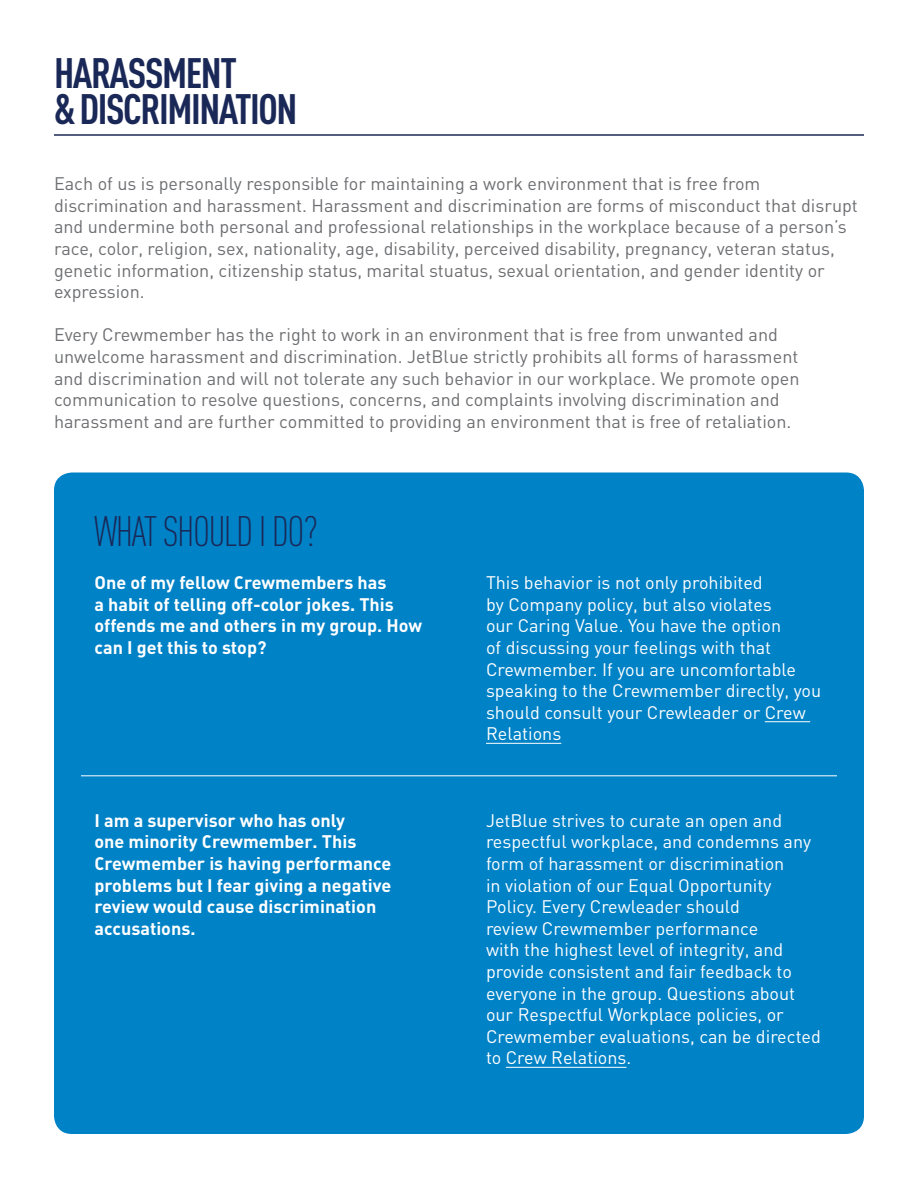
<style>
.page{position:relative;width:918px;height:1188px;background:#fff}
.page>*{position:absolute;margin:0;border:0;box-sizing:border-box;transform-origin:0 0}
.t1{font:700 42px/36px "DIN Cond";letter-spacing:-.035em;color:#1a2857}
.t2{font:300 42px "DIN Cond";letter-spacing:-.035em;color:#1a2857}
.t3{font:18px/21.6px "DIN";color:#6d6e71}
.t4{font:18px/21.6px "DIN";color:#fff}
.t5{font:700 18px/21.6px "DIN";color:#fff}
</style>
<div class="page">
<div style="left:54px;top:472px;width:810px;height:662px;background:#0082c7;border-radius:18px"></div>
<hr style="left:765px;top:721px;width:45px;height:1px;background:#fff">
<hr style="left:486px;top:743px;width:75px;height:1px;background:#fff">
<hr style="left:506px;top:1067px;width:121px;height:1px;background:#fff">
<hr style="left:54px;top:134px;width:810px;height:2px;background:#1a2857">
<hr style="left:81px;top:775px;width:756px;height:1px;background:#fff">
<h1 class="t1" style="left:54px;top:54px;width:245px">HARASSMENT<br>&amp; DISCRIMINATION</h1>
<p class="t3" style="left:54px;top:173px;width:805px">Each of us is personally responsible for maintaining a work environment that is free from discrimination and harassment. Harassment and discrimination are forms of misconduct that disrupt and undermine both personal and professional relationships in the workplace because of a person’s race, color, religion, sex, nationality, age, disability, perceived disability, pregnancy, veteran status, genetic information, citizenship status, marital stuatus, sexual orientation, and gender identity or expression.</p>
<p class="t3" style="left:54px;top:324px;width:747px">Every Crewmember has the right to work in an environment that is free from unwanted and unwelcome harassment and discrimination. JetBlue strictly prohibits all forms of harassment and discrimination and will not tolerate any such behavior in our workplace. We promote open communication to resolve questions, concerns, and complaints involving discrimination and harassment and are further committed to providing an environment that is free of retaliation.</p>
<h1 class="t2" style="left:94px;top:507px;width:225px">WHAT SHOULD I DO?</h1>
<p class="t5" style="left:94px;top:571px;width:329px">One of my fellow Crewmembers has<br>a habit of telling off-color jokes. This offends me and others in my group. How can I get this to stop?</p>
<p class="t5" style="left:94px;top:809px;width:298px">I am a supervisor who has only<br>one minority Crewmember. This<br>Crewmember is having performance problems but I fear giving a negative review would cause discrimination accusations.</p>
<p class="t4" style="left:486px;top:571px;width:337px">This behavior is not only prohibited<br>by Company policy, but also violates<br>our Caring Value. You have the option<br>of discussing your feelings with that Crewmember. If you are uncomfortable speaking to the Crewmember directly, you should consult your Crewleader or Crew Relations</p>
<p class="t4" style="left:486px;top:809px;width:336px">JetBlue strives to curate an open and respectful workplace, and condemns any form of harassment or discrimination<br>in violation of our Equal Opportunity Policy. Every Crewleader should<br>review Crewmember performance<br>with the highest level of integrity, and provide consistent and fair feedback to everyone in the group. Questions about our Respectful Workplace policies, or Crewmember evaluations, can be directed to Crew Relations.</p>
</div>
